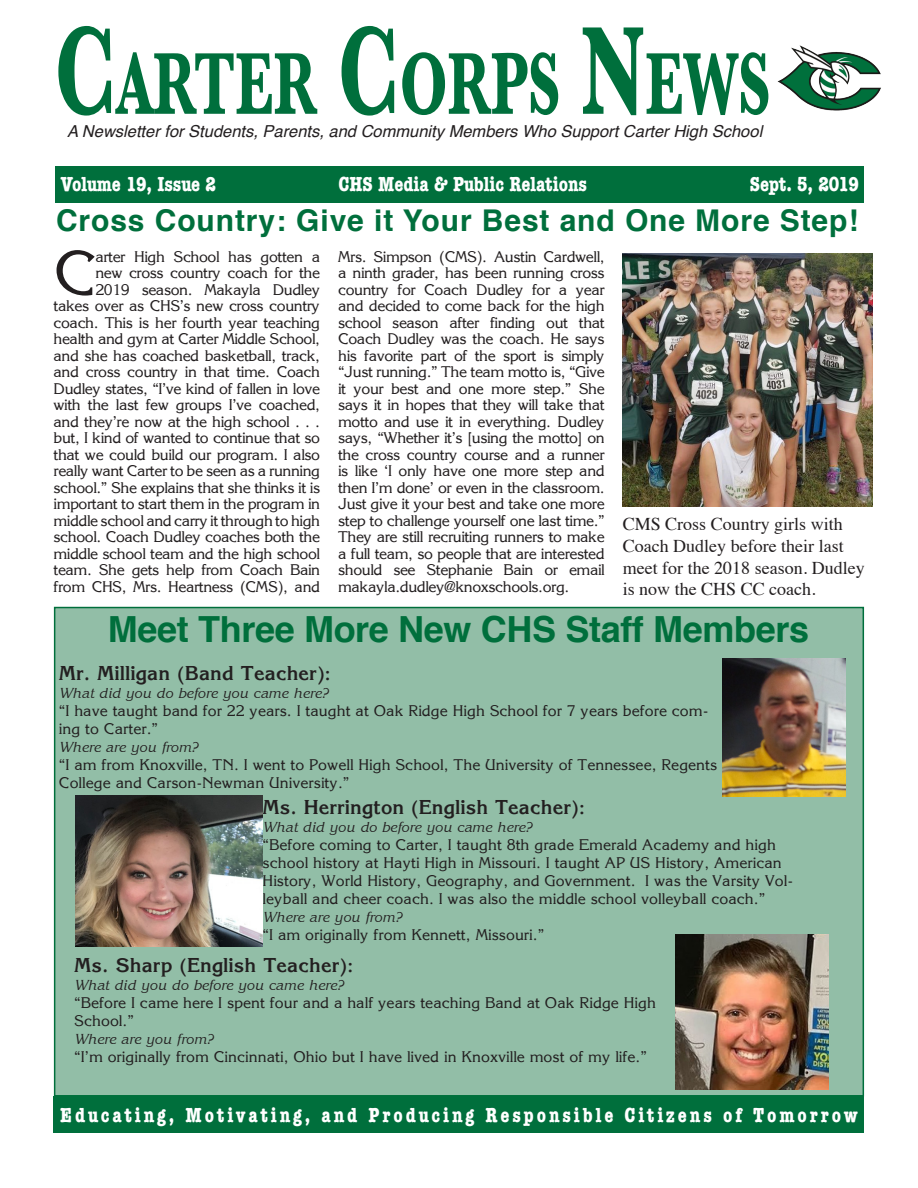
<style>
.page{position:relative;width:918px;height:1188px;background:#fff}
.page>*{position:absolute;margin:0;border:0;box-sizing:border-box;transform-origin:0 0}
.t1{font:700 91.2px "Baskerville";color:#006f3c;scale:.63 1}
.t2{font:60.9px "Krone";color:#231f20}
.t3{font:700 36px "Helvetica";letter-spacing:-.01em;color:#006f3c}
.t4{font:700 30px "Helvetica";letter-spacing:.03em;color:#006f3c}
.t5{font:700 condensed 21px "American Typewriter";letter-spacing:.14em;color:#fff}
.t6{font:700 condensed 21px "American Typewriter";color:#fff}
.t7{font:700 19.5px "Krone";color:#231f20}
.t8{font:18px/21.6px "Times";color:#231f20}
.t9{font:italic 16.5px "Helvetica";color:#231f20}
.t10{font:15px/16.5px "Krone";letter-spacing:-.03em;color:#231f20;text-align:right}
.t11{font:15px/18px "Krone";color:#231f20}
.t12{font:italic 15px "Krone";color:#231f20}
.s1{font-size:130.35px}
</style>
<div class="page">
<div style="left:54px;top:607px;width:810px;height:490px;background:#92bea7;border:2px solid #006f3c"></div>
<img style="left:75px;top:795px;width:187px;height:151px">
<div style="left:54px;top:1097px;width:810px;height:36px;background:#006f3c"></div>
<div style="left:55px;top:167px;width:809px;height:36px;background:#006f3c"></div>
<img style="left:777px;top:45px;width:104px;height:66px">
<img style="left:623px;top:253px;width:250px;height:253px">
<img style="left:675px;top:934px;width:154px;height:156px">
<img style="left:722px;top:658px;width:123px;height:138px">
<p class="t1" style="left:55px;top:31px;width:1138px"><span class="s1">C</span>ARTER <span class="s1">C</span>ORPS <span class="s1">N</span>EWS</p>
<p class="t9" style="left:67px;top:119px;width:697px">A Newsletter for Students, Parents, and Community Members Who Support Carter High School</p>
<p class="t6" style="left:61px;top:167px;width:157px">Volume 19, Issue 2</p>
<p class="t6" style="left:339px;top:167px;width:250px">CHS Media &amp; Public Relations</p>
<p class="t6" style="left:750px;top:167px;width:111px">Sept. 5, 2019</p>
<p class="t4" style="left:56px;top:196px;width:804px">Cross Country: Give it Your Best and One More Step!</p>
<p class="t2" style="left:54px;top:233px;width:45px">C</p>
<p class="t10" style="left:54px;top:248px;width:268px">arter High School has gotten a<br>new cross country coach for the<br>2019 season. Makayla Dudley<br>takes over as CHS’s new cross country coach. This is her fourth year teaching health and gym at Carter Middle School, and she has coached basketball, track, and cross country in that time. Coach Dudley states, “I’ve kind of fallen in love with the last few groups I’ve coached, and they’re now at the high school . . . but, I kind of wanted to continue that so that we could build our program. I also really want Carter to be seen as a running school.” She explains that she thinks it is important to start them in the program in middle school and carry it through to high school. Coach Dudley coaches both the middle school team and the high school team. She gets help from Coach Bain from CHS, Mrs. Heartness (CMS), and</p>
<p class="t10" style="left:338px;top:248px;width:268px;text-align:justify">Mrs. Simpson (CMS). Austin Cardwell, a ninth grader, has been running cross country for Coach Dudley for a year and decided to come back for the high school season after finding out that Coach Dudley was the coach. He says his favorite part of the sport is simply “Just running.” The team motto is, “Give it your best and one more step.” She says it in hopes that they will take that motto and use it in everything. Dudley says, “Whether it’s [using the motto] on the cross country course and a runner is like ‘I only have one more step and then I’m done’ or even in the classroom.<br>Just give it your best and take one more step to challenge yourself one last time.” They are still recruiting runners to make a full team, so people that are interested should see Stephanie Bain or email makayla.dudley@knoxschools.org.</p>
<p class="t8" style="left:623px;top:512px;width:243px">CMS Cross Country girls with<br>Coach Dudley before their last meet for the 2018 season. Dudley is now the CHS CC coach.</p>
<p class="t3" style="left:108px;top:600px;width:703px">Meet Three More New CHS Staff Members</p>
<p class="t7" style="left:59px;top:660px;width:274px">Mr. Milligan (Band Teacher):</p>
<p class="t12" style="left:59px;top:683px;width:271px">What did you do before you came here?</p>
<p class="t11" style="left:59px;top:701px;width:651px">“I have taught band for 22 years. I taught at Oak Ridge High School for 7 years before com&shy;ing to Carter.”</p>
<p class="t12" style="left:59px;top:737px;width:141px">Where are you from?</p>
<p class="t11" style="left:59px;top:755px;width:660px">“I am from Knoxville, TN. I went to Powell High School, The University of Tennessee, Regents<br>College and Carson-Newman University.”</p>
<p class="t7" style="left:263px;top:794px;width:324px">Ms. Herrington (English Teacher):</p>
<p class="t12" style="left:263px;top:818px;width:271px">What did you do before you came here?</p>
<p class="t11" style="left:263px;top:835px;width:532px">“Before coming to Carter, I taught 8th grade Emerald Academy and high school history at Hayti High in Missouri. I taught AP US History, American History, World History, Geography, and Government. I was the Varsity Vol&shy;leyball and cheer coach. I was also the middle school volleyball coach.”</p>
<p class="t12" style="left:263px;top:908px;width:141px">Where are you from?</p>
<p class="t11" style="left:263px;top:925px;width:283px">“I am originally from Kennett, Missouri.”</p>
<p class="t7" style="left:74px;top:952px;width:281px">Ms. Sharp (English Teacher):</p>
<p class="t12" style="left:74px;top:976px;width:271px">What did you do before you came here?</p>
<p class="t11" style="left:74px;top:993px;width:583px">“Before I came here I spent four and a half years teaching Band at Oak Ridge High<br>School.”</p>
<p class="t12" style="left:74px;top:1030px;width:141px">Where are you from?</p>
<p class="t11" style="left:74px;top:1047px;width:574px">“I’m originally from Cincinnati, Ohio but I have lived in Knoxville most of my life.”</p>
<p class="t5" style="left:60px;top:1098px;width:799px">Educating, Motivating, and Producing Responsible Citizens of Tomorrow</p>
</div>
